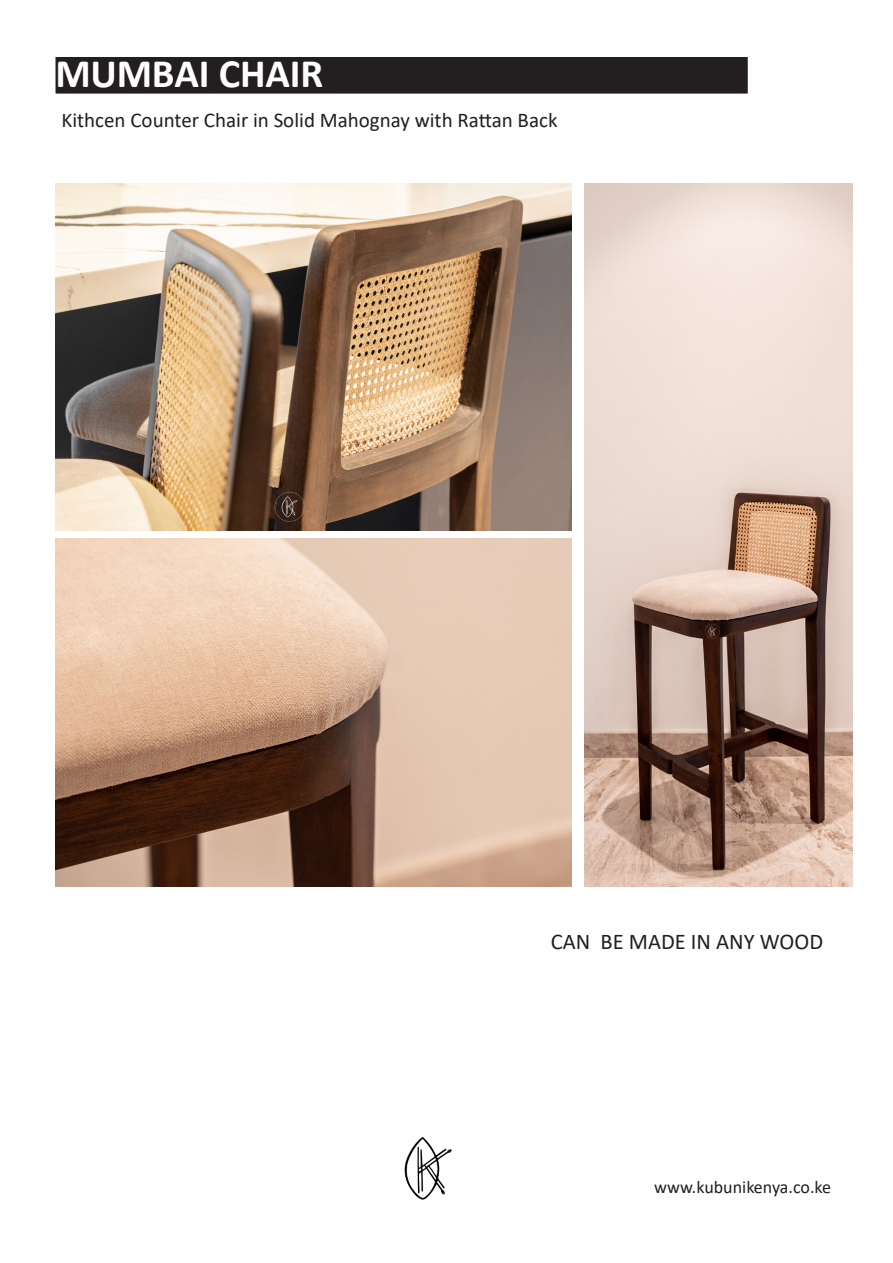
<style>
.page{position:relative;width:893px;height:1263px;background:#fff}
.page>*{position:absolute;margin:0;border:0;box-sizing:border-box;transform-origin:0 0}
.t1{font:700 40.5px "Calibri";letter-spacing:-.005em;color:#fff}
.t2{font:22.5px "Calibri";color:#231f20}
.t3{font:21px "Calibri";color:#231f20}
.t4{font:18px "Calibri";color:#231f20}
</style>
<div class="page">
<img style="left:404px;top:1137px;width:48px;height:63px">
<div style="left:55px;top:56px;width:693px;height:38px;background:#231f20"></div>
<div style="left:54px;top:56px;width:695px;height:39px;border:2px solid #fff"></div>
<img style="left:55px;top:183px;width:516px;height:347px">
<img style="left:585px;top:183px;width:267px;height:703px">
<img style="left:55px;top:539px;width:516px;height:347px">
<p class="t1" style="left:56px;top:45px;width:269px">MUMBAI CHAIR</p>
<p class="t3" style="left:62px;top:105px;width:497px">Kithcen Counter Chair in Solid Mahognay with Rattan Back</p>
<p class="t2" style="left:551px;top:926px;width:274px">CAN BE MADE IN ANY WOOD</p>
<p class="t4" style="left:654px;top:1174px;width:178px">www.kubunikenya.co.ke</p>
</div>
